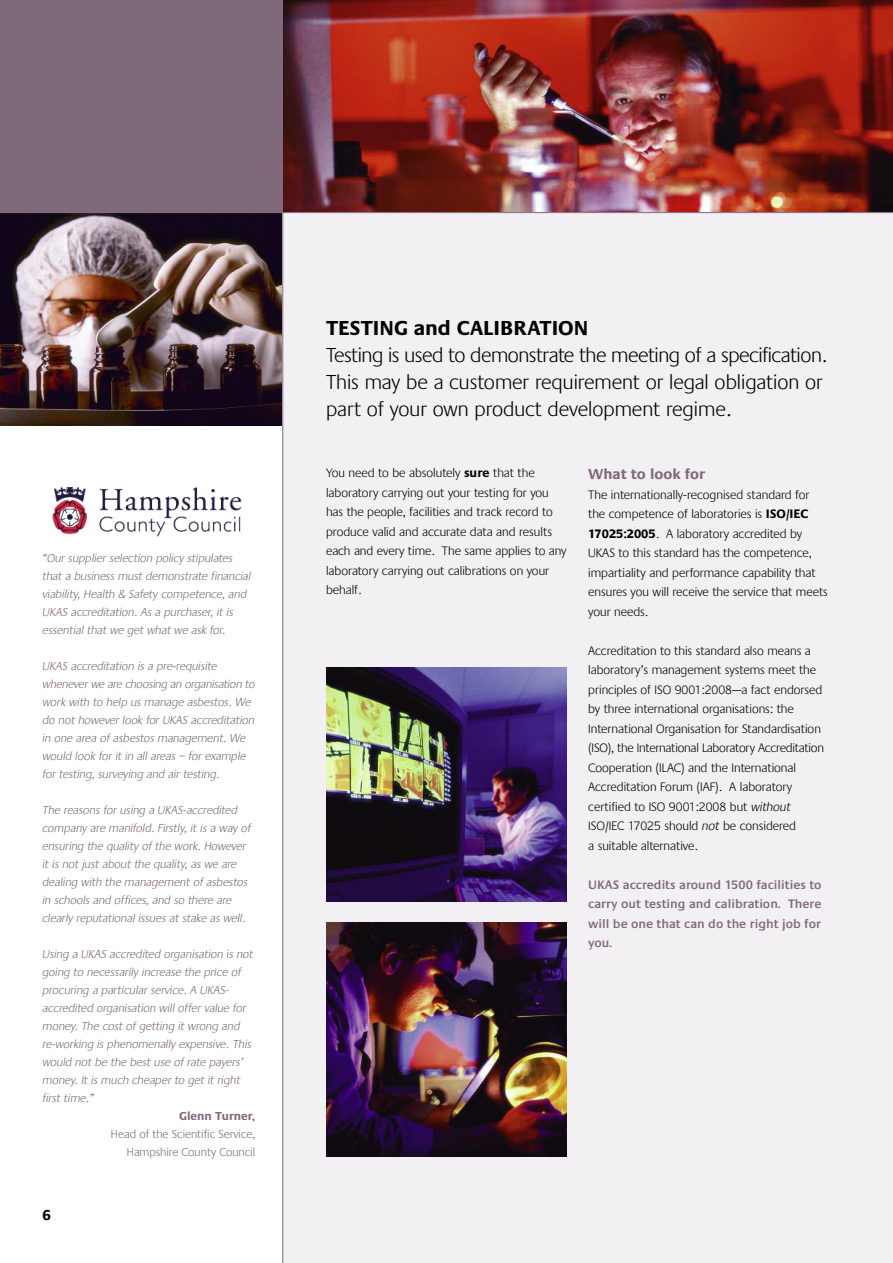
<style>
.page{position:relative;width:893px;height:1263px;background:#fff}
.page>*{position:absolute;margin:0;border:0;box-sizing:border-box;transform-origin:0 0}
.t1{font:300 21px/27px "Praxis EF";color:#000}
.t2{font:700 21px "Praxis EF";color:#000}
.t3{font:700 15px "Praxis EF";color:#80697b}
.t4{font:700 15px "Praxis EF";color:#000}
.t5{font:300 12.75px/19.5px "Praxis EF";color:#000}
.t6{font:600 12.75px/19.5px "Praxis EF";color:#80697b;text-align:justify}
.t7{font:italic 300 12px/18px "Praxis";color:#80697b}
.t8{font:300 12px/18px "Praxis EF";color:#80697b;text-align:right}
.t9{font:700 12px "Praxis EF";color:#80697b}
.s1{font-weight:700}
.s2{font-family:"Praxis";font-style:italic}
</style>
<div class="page">
<img style="left:0;top:213px;width:282px;height:212px">
<img style="left:283px;top:0;width:610px;height:212px">
<div style="left:283px;top:213px;width:610px;height:1050px;background:#f2f0f2"></div>
<div style="left:0;top:0;width:283px;height:213px;background:#80697b"></div>
<img style="left:326px;top:923px;width:241px;height:234px">
<img style="left:326px;top:668px;width:241px;height:233px">
<hr style="left:0;top:212px;width:893px;height:1px;background:#80697b">
<img style="left:53px;top:487px;width:188px;height:50px">
<hr style="left:282px;top:213px;width:1px;height:1050px;background:#80697b">
<p class="t7" style="left:43px;top:549px;width:210px">“Our supplier selection policy stipulates that a business must demonstrate financial viability, Health &amp; Safety competence, and UKAS accreditation. As a purchaser, it is essential that we get what we ask for.</p>
<p class="t7" style="left:43px;top:657px;width:214px">UKAS accreditation is a pre-requisite whenever we are choosing an organisation to work with to help us manage asbestos. We do not however look for UKAS accreditation in one area of asbestos management. We would look for it in all areas – for example for testing, surveying and air testing.</p>
<p class="t7" style="left:43px;top:801px;width:210px">The reasons for using a UKAS-accredited company are manifold. Firstly, it is a way of ensuring the quality of the work. However it is not just about the quality, as we are dealing with the management of asbestos in schools and offices, and so there are clearly reputational issues at stake as well.</p>
<p class="t7" style="left:43px;top:945px;width:212px">Using a UKAS accredited organisation is not going to necessarily increase the price of procuring a particular service. A UKAS&shy;accredited organisation will offer value for money. The cost of getting it wrong and re-working is phenomenally expensive. This would not be the best use of rate payers’ money. It is much cheaper to get it right first time.”</p>
<p class="t9" style="left:179px;top:1112px;width:77px">Glenn Turner,</p>
<p class="t8" style="left:111px;top:1126px;width:146px">Head of the Scientific Service,<br>Hampshire County Council</p>
<p class="t4" style="left:43px;top:1209px;width:10px">6</p>
<h1 class="t2" style="left:326px;top:320px;width:264px">TESTING and CALIBRATION</h1>
<h1 class="t1" style="left:326px;top:343px;width:502px">Testing is used to demonstrate the meeting of a specification.<br>This may be a customer requirement or legal obligation or part of your own product development regime.</h1>
<p class="t5" style="left:326px;top:464px;width:242px">You need to be absolutely <span class="s1">sure</span> that the laboratory carrying out your testing for you has the people, facilities and track record to produce valid and accurate data and results each and every time. The same applies to any laboratory carrying out calibrations on your behalf.</p>
<p class="t3" style="left:588px;top:468px;width:119px">What to look for</p>
<p class="t5" style="left:588px;top:486px;width:241px">The internationally-recognised standard for the competence of laboratories is <span class="s1">ISO/IEC 17025:2005</span>. A laboratory accredited by UKAS to this standard has the competence, impartiality and performance capability that ensures you will receive the service that meets your needs.</p>
<p class="t5" style="left:588px;top:642px;width:237px">Accreditation to this standard also means a laboratory’s management systems meet the principles of ISO 9001:2008—a fact endorsed by three international organisations: the International Organisation for Standardisation (ISO), the International Laboratory Accreditation Cooperation (ILAC) and the International Accreditation Forum (IAF). A laboratory certified to ISO 9001:2008 but <span class="s2">without </span>ISO/IEC 17025 should <span class="s2">not</span> be considered<br>a suitable alternative.</p>
<p class="t6" style="left:588px;top:876px;width:235px">UKAS accredits around 1500 facilities to carry out testing and calibration. There will be one that can do the right job for you.</p>
</div>
